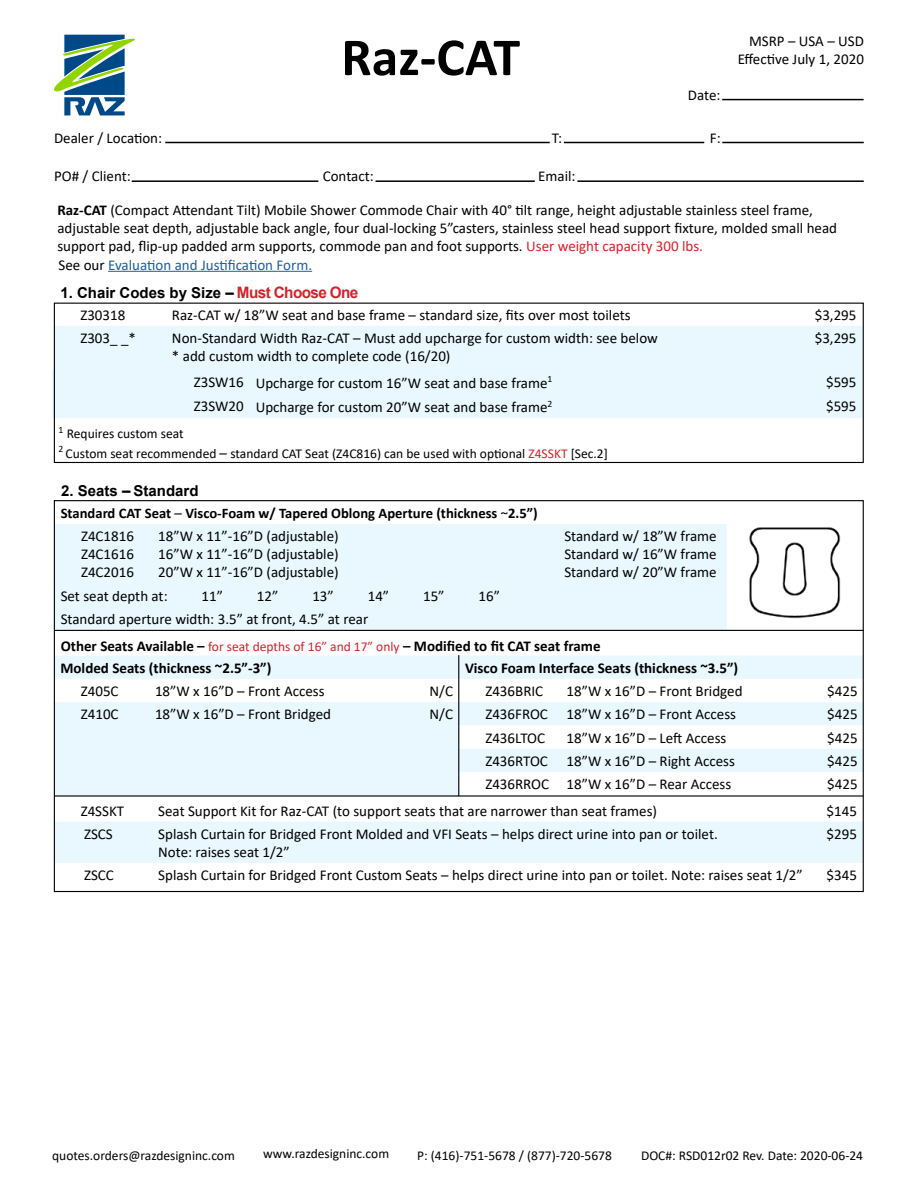
<style>
.page{position:relative;width:918px;height:1188px;background:#fff}
.page>*{position:absolute;margin:0;border:0;box-sizing:border-box;transform-origin:0 0}
.t1{font:700 54px "Calibri";color:#000}
.t2{font:15px/18px "Calibri";color:#000}
.t3{font:700 15px "Calibri";color:#000}
.t4{font:700 15px "Arial";color:#000}
.t5{font:15px "Calibri";color:#215e9e}
.t6{font:700 14.7px "Calibri";color:#000}
.t7{font:13.5px/19.8px "Calibri";color:#000}
.s1{font-weight:700}
.s2{color:#d2232a}
.s3{color:#000}
.s4{font-size:15.75px}
.s5{font-size:15.75px;color:#d2232a}
.s6{font-size:15px}
.s7{font-weight:400;font-size:15px}
.s8{font-size:10.05px}
.s9{font-weight:400;font-size:13.5px;color:#d2232a}
</style>
<div class="page">
<div style="left:56px;top:524px;width:671px;height:106px;background:#e9f7fe"></div>
<svg style="left:52px;top:303px;width:810px;height:115px"></svg>
<div style="left:56px;top:656px;width:402px;height:139px;background:#e9f7fe"></div>
<svg style="left:56px;top:679px;width:402px;height:23px"></svg>
<div style="left:459px;top:656px;width:403px;height:23px;background:#e9f7fe"></div>
<svg style="left:459px;top:679px;width:403px;height:116px"></svg>
<hr style="left:108px;top:271px;width:204px;height:1px;background:#215e9e">
<div style="left:56px;top:822px;width:806px;height:41px;background:#e9f7fe"></div>
<hr style="left:165px;top:142px;width:385px;height:1px;background:#000">
<hr style="left:132px;top:180px;width:186px;height:2px;background:#000">
<hr style="left:376px;top:180px;width:159px;height:2px;background:#000">
<hr style="left:577px;top:180px;width:287px;height:2px;background:#000">
<hr style="left:564px;top:142px;width:140px;height:1px;background:#000">
<hr style="left:722px;top:142px;width:142px;height:1px;background:#000">
<hr style="left:722px;top:99px;width:142px;height:1px;background:#000">
<hr style="left:458px;top:655px;width:1px;height:141px;background:#000">
<div style="left:54px;top:303px;width:810px;height:160px;border:1px solid #000"></div>
<hr style="left:55px;top:630px;width:809px;height:1px;background:#000">
<hr style="left:55px;top:795px;width:808px;height:2px;background:#000">
<svg style="left:54px;top:35px;width:81px;height:80px"></svg>
<img style="left:749px;top:527px;width:92px;height:92px">
<h1 class="t1" style="left:341px;top:19px;width:180px">Raz-CAT</h1>
<p class="t2" style="left:688px;top:85px;width:34px">Date:</p>
<p class="t2" style="left:54px;top:129px;width:110px">Dealer / Location:</p>
<p class="t2" style="left:54px;top:167px;width:78px">PO# / Client:</p>
<p class="t2" style="left:323px;top:167px;width:53px">Contact:</p>
<p class="t2" style="left:538px;top:167px;width:39px">Email:</p>
<p class="t2" style="left:552px;top:129px;width:12px">T:</p>
<p class="t2" style="left:710px;top:129px;width:12px">F:</p>
<p class="t2" style="left:738px;top:31px;width:128px;text-align:right">MSRP – USA – USD<br>Effective July 1, 2020</p>
<p class="t2" style="left:57px;top:201px;width:781px"><span class="s1">Raz-CAT</span> (Compact Attendant Tilt) Mobile Shower Commode Chair with 40° tilt range, height adjustable stainless steel frame, adjustable seat depth, adjustable back angle, four dual-locking 5”casters, stainless steel head support fixture, molded small head support pad, flip-up padded arm supports, commode pan and foot supports. <span class="s2">User weight capacity 300 lbs.</span></p>
<p class="t5" style="left:58px;top:254px;width:255px"><span class="s3">See our</span> Evaluation and Justification Form.</p>
<p class="t4" style="left:60px;top:282px;width:300px">1. Chair Codes by Size <span class="s4">–</span> <span class="s5">Must Choose One</span></p>
<p class="t2" style="left:80px;top:305px;width:47px">Z30318</p>
<p class="t2" style="left:172px;top:305px;width:460px">Raz-CAT w/ 18”W seat and base frame – standard size, fits over most toilets</p>
<p class="t2" style="left:815px;top:305px;width:43px">$3,295</p>
<p class="t2" style="left:80px;top:329px;width:57px">Z303_ _*</p>
<p class="t2" style="left:172px;top:329px;width:488px">Non-Standard Width Raz-CAT – Must add upcharge for custom width: see below * add custom width to complete code (16/20)</p>
<p class="t2" style="left:815px;top:329px;width:43px">$3,295</p>
<p class="t2" style="left:194px;top:373px;width:360px">Z3SW16 Upcharge for custom 16”W seat and base frame<sup>1</sup></p>
<p class="t2" style="left:826px;top:372px;width:32px">$595</p>
<p class="t2" style="left:194px;top:398px;width:360px">Z3SW20 Upcharge for custom 20”W seat and base frame<sup>2</sup></p>
<p class="t2" style="left:826px;top:397px;width:32px">$595</p>
<p class="t7" style="left:59px;top:423px;width:551px"><sup>1</sup> Requires custom seat<br><sup>2</sup> Custom seat recommended <span class="s6">–</span> standard CAT Seat (Z4C816) can be used with optional <span class="s2">Z4SSKT</span> [Sec.2]</p>
<p class="t4" style="left:61px;top:480px;width:139px">2. Seats <span class="s4">–</span> Standard</p>
<p class="t6" style="left:61px;top:503px;width:479px">Standard CAT Seat <span class="s7">–</span> Visco-Foam w/ Tapered Oblong Aperture (thickness <span class="s8">~</span>2.5”)</p>
<p class="t2" style="left:81px;top:527px;width:55px;text-align:justify">Z4C1816<br>Z4C1616<br>Z4C2016</p>
<p class="t2" style="left:158px;top:527px;width:182px;text-align:justify">18”W x 11”-16”D (adjustable)<br>16”W x 11”-16”D (adjustable)<br>20”W x 11”-16”D (adjustable)</p>
<p class="t2" style="left:564px;top:527px;width:154px;text-align:justify">Standard w/ 18”W frame Standard w/ 16”W frame Standard w/ 20”W frame</p>
<p class="t2" style="left:61px;top:586px;width:109px">Set seat depth at:</p>
<p class="t2" style="left:202px;top:586px;width:23px">11”</p>
<p class="t2" style="left:257px;top:586px;width:23px">12”</p>
<p class="t2" style="left:312px;top:586px;width:23px">13”</p>
<p class="t2" style="left:368px;top:586px;width:23px">14”</p>
<p class="t2" style="left:423px;top:586px;width:23px">15”</p>
<p class="t2" style="left:478px;top:586px;width:23px">16”</p>
<p class="t2" style="left:61px;top:609px;width:309px">Standard aperture width: 3.5” at front, 4.5” at rear</p>
<p class="t3" style="left:61px;top:636px;width:541px">Other Seats Available – <span class="s9">for seat depths of 16” and 17” only</span> – Modified to fit CAT seat frame</p>
<p class="t3" style="left:60px;top:657px;width:213px">Molded Seats (thickness ~2.5”-3”)</p>
<p class="t2" style="left:81px;top:682px;width:39px">Z405C</p>
<p class="t2" style="left:155px;top:682px;width:171px">18”W x 16”D – Front Access</p>
<p class="t2" style="left:430px;top:682px;width:25px">N/C</p>
<p class="t2" style="left:81px;top:705px;width:39px">Z410C</p>
<p class="t2" style="left:155px;top:705px;width:178px">18”W x 16”D – Front Bridged</p>
<p class="t2" style="left:430px;top:705px;width:25px">N/C</p>
<p class="t3" style="left:465px;top:657px;width:275px">Visco Foam Interface Seats (thickness ~3.5”)</p>
<p class="t2" style="left:485px;top:682px;width:59px">Z436BRIC</p>
<p class="t2" style="left:567px;top:682px;width:178px">18”W x 16”D – Front Bridged</p>
<p class="t2" style="left:827px;top:682px;width:32px">$425</p>
<p class="t2" style="left:485px;top:705px;width:252px">Z436FROC 18”W x 16”D – Front Access</p>
<p class="t2" style="left:827px;top:705px;width:32px">$425</p>
<p class="t2" style="left:485px;top:728px;width:61px">Z436LTOC</p>
<p class="t2" style="left:567px;top:728px;width:161px">18”W x 16”D – Left Access</p>
<p class="t2" style="left:827px;top:728px;width:32px">$425</p>
<p class="t2" style="left:485px;top:752px;width:251px">Z436RTOC 18”W x 16”D – Right Access</p>
<p class="t2" style="left:827px;top:752px;width:32px">$425</p>
<p class="t2" style="left:485px;top:775px;width:248px">Z436RROC 18”W x 16”D – Rear Access</p>
<p class="t2" style="left:827px;top:775px;width:32px">$425</p>
<p class="t2" style="left:81px;top:801px;width:45px">Z4SSKT</p>
<p class="t2" style="left:158px;top:801px;width:500px">Seat Support Kit for Raz-CAT (to support seats that are narrower than seat frames)</p>
<p class="t2" style="left:827px;top:801px;width:32px">$145</p>
<p class="t2" style="left:84px;top:824px;width:30px">ZSCS</p>
<p class="t2" style="left:158px;top:824px;width:561px">Splash Curtain for Bridged Front Molded and VFI Seats – helps direct urine into pan or toilet.<br>Note: raises seat 1/2”</p>
<p class="t2" style="left:827px;top:824px;width:32px">$295</p>
<p class="t2" style="left:84px;top:866px;width:31px">ZSCC</p>
<p class="t2" style="left:158px;top:866px;width:646px">Splash Curtain for Bridged Front Custom Seats – helps direct urine into pan or toilet. Note: raises seat 1/2”</p>
<p class="t2" style="left:827px;top:866px;width:32px">$345</p>
<p class="t7" style="left:52px;top:1145px;width:184px">quotes.orders@razdesigninc.com</p>
<p class="t7" style="left:263px;top:1143px;width:127px">www.razdesigninc.com</p>
<p class="t7" style="left:417px;top:1145px;width:196px">P: (416)-751-5678 / (877)-720-5678</p>
<p class="t7" style="left:641px;top:1145px;width:224px">DOC#: RSD012r02 Rev. Date: 2020-06-24</p>
</div>
